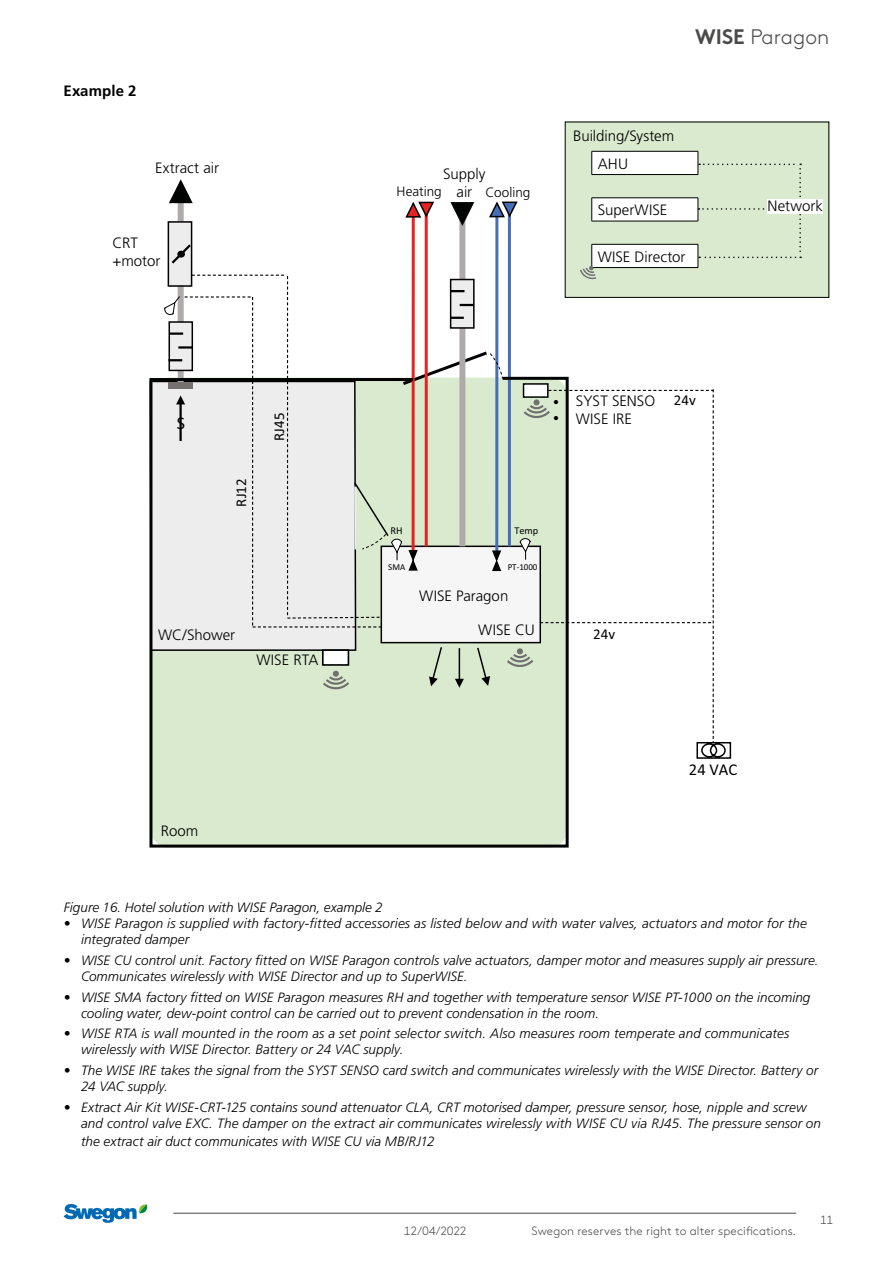
<style>
.page{position:relative;width:893px;height:1263px;background:#fff}
.page>*{position:absolute;margin:0;border:0;box-sizing:border-box;transform-origin:0 0}
.t1{font:300 21px "Swegon Brown";color:#4a4a49}
.t2{font:18px "Calibri";color:#000}
.t3{font:16.8px/16.2px "Arial";color:#000}
.t4{font:16.5px "Calibri";color:#000}
.t5{font:300 15px/18px "Frutiger LT Pro";color:#000}
.t6{font:15px "Calibri";color:#000}
.t7{font:700 15px "Frutiger LT Pro";letter-spacing:.005em;color:#000}
.t8{font:italic 300 13.5px/16.2px "Frutiger LT Pro";letter-spacing:.005em;color:#000}
.t9{font:300 13.5px "Frutiger LT Pro";color:#000}
.t10{font:300 12px "Swegon Brown";letter-spacing:.005em;color:#4a4a49}
.t11{font:10.5px "Calibri";letter-spacing:-.005em;color:#000}
.t12{font:9px "Calibri";letter-spacing:-.005em;color:#000}
.s1{font-weight:700}
</style>
<div class="page">
<hr style="left:173px;top:1213px;width:623px;height:1px;background:#4a4a49">
<svg style="left:64px;top:1204px;width:84px;height:19px"></svg>
<div style="left:565px;top:122px;width:264px;height:176px;background:#daeacf"></div>
<div style="left:178px;top:190px;width:6px;height:194px;background:#afabab"></div>
<div style="left:168px;top:221px;width:24px;height:66px;background:#ededed;border:2px solid #000"></div>
<svg style="left:169px;top:242px;width:24px;height:24px"></svg>
<div style="left:177px;top:251px;width:8px;height:7px;border:2px solid #000;border-radius:50%"></div>
<div style="left:169px;top:321px;width:24px;height:50px;background:#ededed;border:2px solid #000"></div>
<hr style="left:169px;top:332px;width:14px;height:3px;background:#000">
<svg style="left:168px;top:359px;width:14px;height:2px"></svg>
<hr style="left:178px;top:346px;width:14px;height:3px;background:#000">
<svg style="left:183px;top:275px;width:106px;height:100px"></svg>
<hr style="left:412px;top:206px;width:3px;height:345px;background:#e52421">
<hr style="left:495px;top:205px;width:3px;height:347px;background:#4670b6">
<hr style="left:508px;top:202px;width:3px;height:344px;background:#4670b6">
<div style="left:459px;top:204px;width:6px;height:342px;background:#afabab"></div>
<div style="left:450px;top:279px;width:25px;height:50px;background:#ededed;border:2px solid #000"></div>
<svg style="left:451px;top:290px;width:13px;height:2px"></svg>
<svg style="left:450px;top:317px;width:14px;height:2px"></svg>
<svg style="left:460px;top:304px;width:13px;height:2px"></svg>
<hr style="left:425px;top:202px;width:3px;height:344px;background:#e52421">
<svg style="left:489px;top:201px;width:29px;height:18px"></svg>
<svg style="left:450px;top:202px;width:25px;height:26px"></svg>
<svg style="left:405px;top:201px;width:29px;height:18px"></svg>
<svg style="left:411px;top:349px;width:321px;height:410px"></svg>
<svg style="left:164px;top:296px;width:16px;height:20px"></svg>
<svg style="left:169px;top:179px;width:24px;height:26px"></svg>
<svg style="left:149px;top:375px;width:421px;height:472px"></svg>
<svg style="left:580px;top:151px;width:221px;height:129px"></svg>
<div style="left:565px;top:122px;width:264px;height:176px;border:1px solid #000"></div>
<div style="left:767px;top:199px;width:56px;height:15px;background:#fff"></div>
<p class="t7" style="left:63px;top:82px;width:75px">Example 2</p>
<p class="t5" style="left:155px;top:159px;width:65px">Extract air</p>
<p class="t5" style="left:443px;top:164px;width:44px;text-align:center">Supply air</p>
<p class="t9" style="left:397px;top:183px;width:47px">Heating</p>
<p class="t9" style="left:486px;top:184px;width:46px">Cooling</p>
<p class="t5" style="left:113px;top:234px;width:49px">CRT +motor</p>
<h1 class="t1" style="left:695px;top:22px;width:136px"><span class="s1">WISE</span> Paragon</h1>
<p class="t5" style="left:573px;top:127px;width:102px">Building/System</p>
<p class="t5" style="left:598px;top:154px;width:32px">AHU</p>
<p class="t5" style="left:598px;top:201px;width:71px">SuperWISE</p>
<p class="t5" style="left:598px;top:247px;width:89px">WISE Director</p>
<p class="t5" style="left:767px;top:197px;width:57px">Network</p>
<h2 class="t2" style="left:177px;top:411px;width:10px">S</h2>
<p class="t6" style="left:231px;top:507px;width:30px;rotate:-90deg">RJ12</p>
<p class="t6" style="left:269px;top:441px;width:30px;rotate:-90deg">RJ45</p>
<p class="t5" style="left:158px;top:626px;width:79px">WC/Shower</p>
<p class="t5" style="left:256px;top:650px;width:63px">WISE RTA</p>
<p class="t5" style="left:161px;top:822px;width:39px">Room</p>
<p class="t3" style="left:553px;top:394px;width:7px">• •</p>
<p class="t5" style="left:576px;top:391px;width:81px">SYST SENSO<br>WISE IRE</p>
<p class="t6" style="left:674px;top:390px;width:23px">24v</p>
<p class="t11" style="left:391px;top:523px;width:14px">RH</p>
<p class="t12" style="left:388px;top:560px;width:19px">SMA</p>
<p class="t11" style="left:514px;top:523px;width:25px">Temp</p>
<p class="t12" style="left:508px;top:560px;width:31px">PT-1000</p>
<p class="t5" style="left:419px;top:587px;width:91px">WISE Paragon</p>
<p class="t5" style="left:478px;top:621px;width:58px">WISE CU</p>
<p class="t6" style="left:593px;top:624px;width:23px">24v</p>
<p class="t4" style="left:689px;top:758px;width:50px">24 VAC</p>
<p class="t8" style="left:64px;top:899px;width:320px">Figure 16. Hotel solution with WISE Paragon, example 2</p>
<p class="t8" style="left:81px;top:915px;width:727px;text-indent:-17px">• WISE Paragon is supplied with factory-fitted accessories as listed below and with water valves, actuators and motor for the integrated damper</p>
<p class="t8" style="left:81px;top:952px;width:739px;text-indent:-17px">• WISE CU control unit. Factory fitted on WISE Paragon controls valve actuators, damper motor and measures supply air pressure.<br>Communicates wirelessly with WISE Director and up to SuperWISE.</p>
<p class="t8" style="left:81px;top:989px;width:731px;text-indent:-17px">• WISE SMA factory fitted on WISE Paragon measures RH and together with temperature sensor WISE PT-1000 on the incoming cooling water, dew-point control can be carried out to prevent condensation in the room.</p>
<p class="t8" style="left:81px;top:1025px;width:710px;text-indent:-17px">• WISE RTA is wall mounted in the room as a set point selector switch. Also measures room temperate and communicates wirelessly with WISE Director. Battery or 24 VAC supply.</p>
<p class="t8" style="left:81px;top:1062px;width:739px;text-indent:-17px">• The WISE IRE takes the signal from the SYST SENSO card switch and communicates wirelessly with the WISE Director. Battery or<br>24 VAC supply.</p>
<p class="t8" style="left:81px;top:1099px;width:741px;text-indent:-17px">• Extract Air Kit WISE-CRT-125 contains sound attenuator CLA, CRT motorised damper, pressure sensor, hose, nipple and screw and control valve EXC. The damper on the extract air communicates wirelessly with WISE CU via RJ45. The pressure sensor on</p>
<p class="t8" style="left:81px;top:1133px;width:355px">the extract air duct communicates with WISE CU via MB/RJ12</p>
<p class="t10" style="left:404px;top:1221px;width:64px">12/04/2022</p>
<p class="t10" style="left:532px;top:1221px;width:266px">Swegon reserves the right to alter specifications.</p>
<p class="t10" style="left:820px;top:1211px;width:15px">11</p>
</div>
